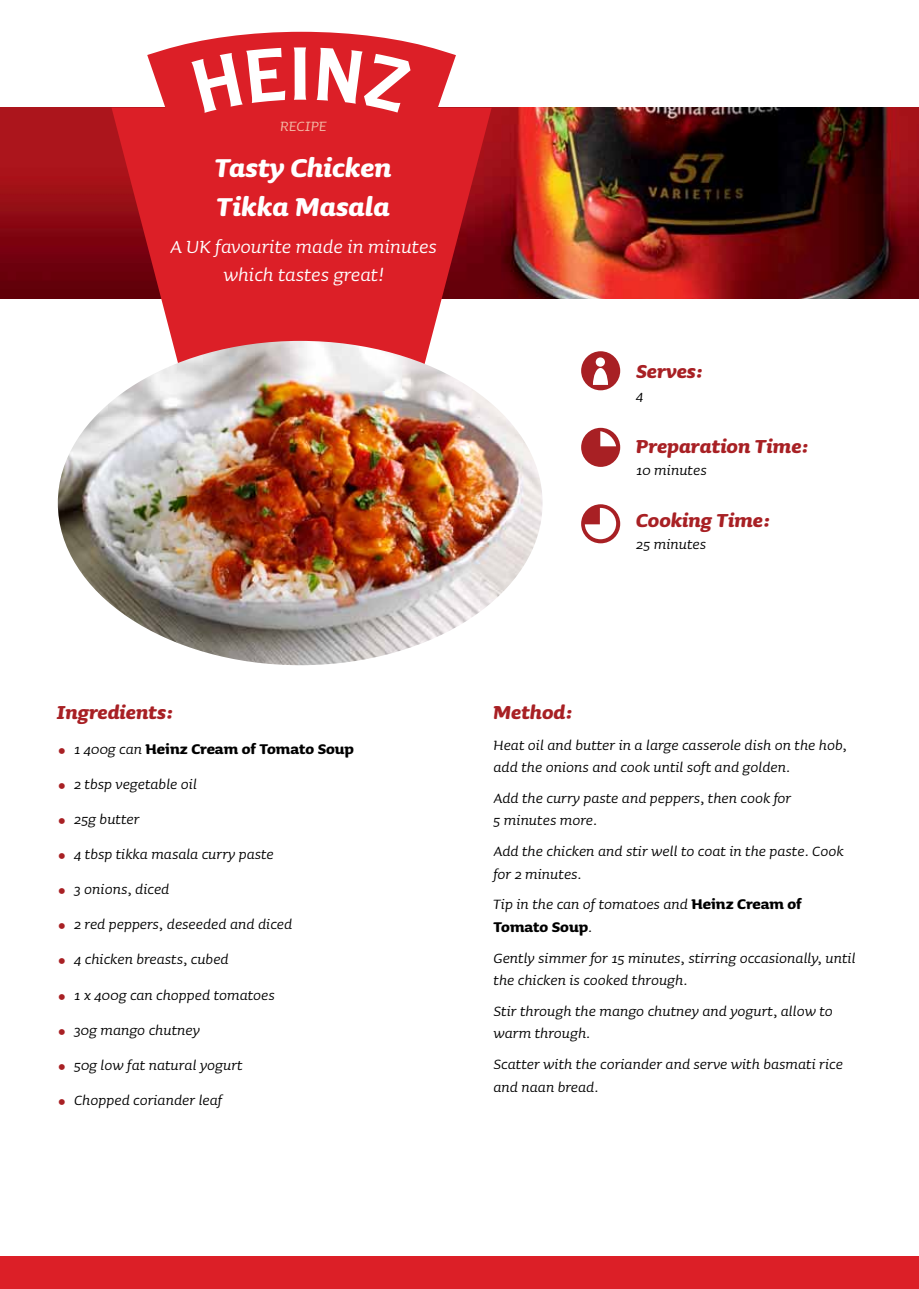
<style>
.page{position:relative;width:919px;height:1289px;background:#fff}
.page>*{position:absolute;margin:0;border:0;box-sizing:border-box;transform-origin:0 0}
.t1{font:italic 700 32.85px/39.5px "Sauna";color:#fff}
.t2{font:italic 700 23.85px "Sauna";color:#a82024}
.t3{font:italic 23.4px/28px "Sauna";color:#fff;text-align:center}
.t4{font:italic 18px/22.4px "Sauna";color:#000}
.t5{font:700 18px "Sauna";color:#000}
.t6{font:italic 18px "Sauna";color:#f3bba7}
.s1{font-family:"DIN";font-weight:400;color:#a82024}
.s2{font-weight:400;font-style:italic}
.s3{font-family:"DIN";font-style:normal;color:#a82024}
.s4{font-weight:700;font-style:normal}
</style>
<div class="page">
<img style="left:0;top:108px;width:918px;height:190px">
<svg style="left:111px;top:32px;width:380px;height:309px;background:#d73940"></svg>
<img style="left:58px;top:341px;width:484px;height:324px">
<svg style="left:191px;top:47px;width:219px;height:66px"></svg>
<svg style="left:581px;top:504px;width:39px;height:39px"></svg>
<svg style="left:584px;top:508px;width:32px;height:31px"></svg>
<div style="left:581px;top:351px;width:39px;height:39px;background:#a82024;border-radius:50%"></div>
<div style="left:595px;top:357px;width:10px;height:10px;background:#fff;border-radius:50%"></div>
<svg style="left:593px;top:368px;width:15px;height:17px"></svg>
<div style="left:581px;top:428px;width:39px;height:39px;background:#a82024;border-radius:50%"></div>
<svg style="left:600px;top:431px;width:16px;height:15px"></svg>
<div style="left:0;top:1256px;width:918px;height:32px;background:#dc1f27"></div>
<p class="t6" style="left:280px;top:117px;width:48px">RECIPE</p>
<h1 class="t1" style="left:215px;top:147px;width:178px">Tasty Chicken<br>Tikka Masala</h1>
<p class="t3" style="left:170px;top:232px;width:268px">A UK favourite made in minutes which tastes great!</p>
<h2 class="t2" style="left:636px;top:359px;width:68px">Serves:</h2>
<p class="t4" style="left:636px;top:383px;width:9px">4</p>
<h2 class="t2" style="left:636px;top:434px;width:174px">Preparation Time:</h2>
<p class="t4" style="left:636px;top:458px;width:72px">10 minutes</p>
<h2 class="t2" style="left:636px;top:508px;width:136px">Cooking Time:</h2>
<p class="t4" style="left:636px;top:532px;width:71px">25 minutes</p>
<h2 class="t2" style="left:57px;top:699px;width:118px">Ingredients:</h2>
<p class="t5" style="left:57px;top:739px;width:298px"><span class="s1">•</span> <span class="s2">1 400g can</span> Heinz Cream of Tomato Soup</p>
<p class="t4" style="left:57px;top:772px;width:141px"><span class="s3">•</span> 2 tbsp vegetable oil</p>
<p class="t4" style="left:57px;top:807px;width:84px"><span class="s3">•</span> 25g butter</p>
<p class="t4" style="left:57px;top:842px;width:218px"><span class="s3">•</span> 4 tbsp tikka masala curry paste</p>
<p class="t4" style="left:57px;top:877px;width:114px"><span class="s3">•</span> 3 onions, diced</p>
<p class="t4" style="left:57px;top:912px;width:237px"><span class="s3">•</span> 2 red peppers, deseeded and diced</p>
<p class="t4" style="left:57px;top:948px;width:173px"><span class="s3">•</span> 4 chicken breasts, cubed</p>
<p class="t4" style="left:57px;top:983px;width:219px"><span class="s3">•</span> 1 x 400g can chopped tomatoes</p>
<p class="t4" style="left:57px;top:1018px;width:144px"><span class="s3">•</span> 30g mango chutney</p>
<p class="t4" style="left:57px;top:1053px;width:187px"><span class="s3">•</span> 50g low fat natural yogurt</p>
<p class="t4" style="left:57px;top:1088px;width:167px"><span class="s3">•</span> Chopped coriander leaf</p>
<h2 class="t2" style="left:493px;top:699px;width:81px">Method:</h2>
<p class="t4" style="left:493px;top:733px;width:354px">Heat oil and butter in a large casserole dish on the hob, add the onions and cook until soft and golden.</p>
<p class="t4" style="left:493px;top:786px;width:299px">Add the curry paste and peppers, then cook for<br>5 minutes more.</p>
<p class="t4" style="left:493px;top:839px;width:351px">Add the chicken and stir well to coat in the paste. Cook for 2 minutes.</p>
<p class="t4" style="left:493px;top:893px;width:310px">Tip in the can of tomatoes and <span class="s4">Heinz Cream of<br>Tomato Soup</span>.</p>
<p class="t4" style="left:493px;top:946px;width:363px">Gently simmer for 15 minutes, stirring occasionally, until the chicken is cooked through.</p>
<p class="t4" style="left:493px;top:999px;width:341px">Stir through the mango chutney and yogurt, allow to warm through.</p>
<p class="t4" style="left:493px;top:1052px;width:351px">Scatter with the coriander and serve with basmati rice and naan bread.</p>
</div>
